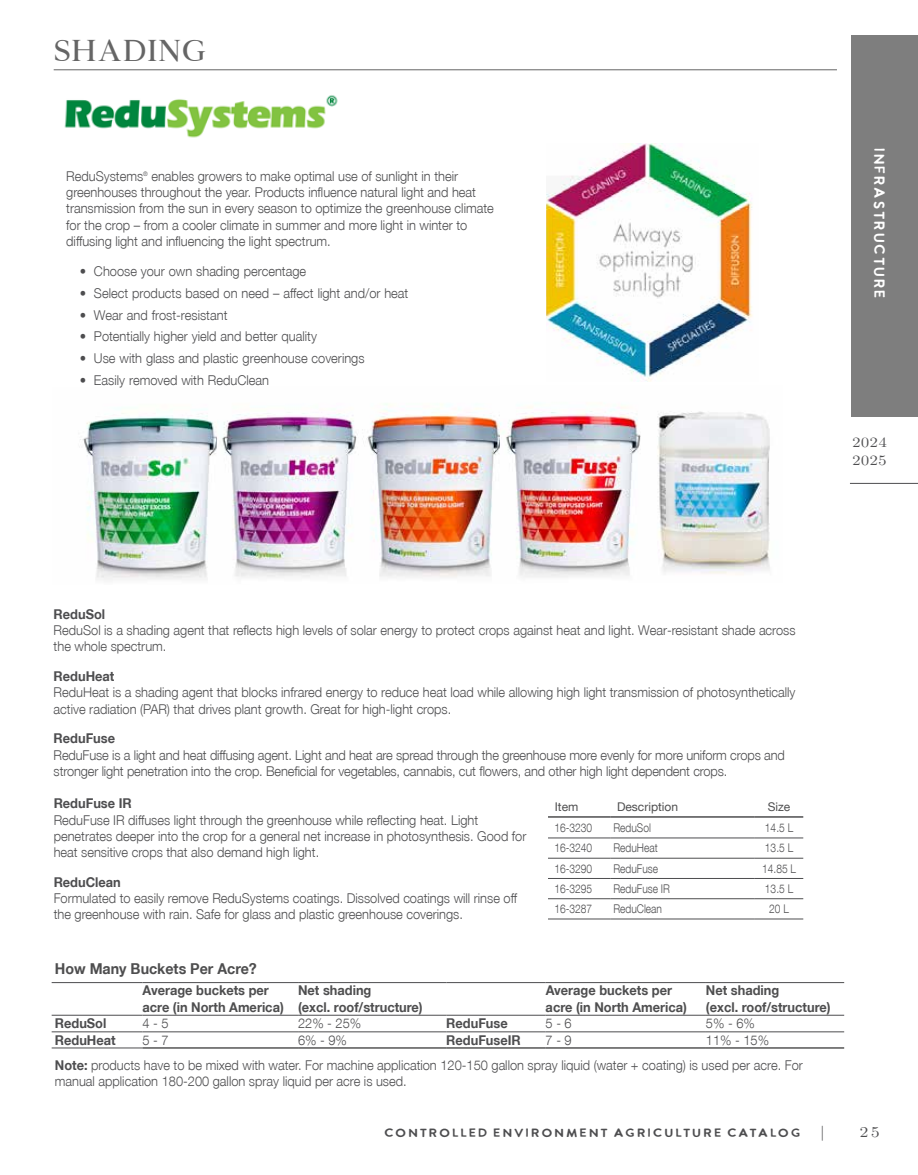
<style>
.page{position:relative;width:918px;height:1175px;background:#fff}
.page>*{position:absolute;margin:0;border:0;box-sizing:border-box;transform-origin:0 0}
.t1{font:30px "Wensley Demo";color:#656565}
.t2{font:700 15px "Helvetica Neue 75";color:#4e4e4f;scale:.95 1}
.t3{font:15px "MILKANDCLAY Regular";color:#fff}
.t4{font:15px "LM Roman Caps 10";color:#4d4d4f;scale:1.1 1}
.t5{font:14.25px/18px "LM Roman Caps 10";letter-spacing:.005em;color:#4d4d4f;scale:1.1 1}
.t6{font:300 13.5px/16.2px "Helvetica Neue 45";color:#4d4d4f;scale:.95 1}
.t7{font:700 13.5px/16.5px "Helvetica Neue 75";color:#4e4e4f;scale:.95 1}
.t8{font:700 13.5px "Helvetica Neue 75";color:#4d4d4f;scale:.95 1}
.t9{font:300 12px "Helvetica Neue 45";color:#4d4d4f;scale:.85 1}
.t10{font:12px "MILKANDCLAY Regular";letter-spacing:.03em;color:#4d4d4f;scale:1.1 1}
.t11{font:12px "Helvetica Neue 55 Roman";color:#4e4e4f}
.s1{font-family:"Helvetica Neue 75";font-weight:700}
</style>
<div class="page">
<div style="left:851px;top:35px;width:67px;height:381px;background:#7e7e7e"></div>
<hr style="left:850px;top:483px;width:68px;height:1px;background:#4d4d4f">
<hr style="left:54px;top:69px;width:783px;height:1px;background:#656565">
<img style="left:547px;top:143px;width:206px;height:238px">
<img style="left:80px;top:413px;width:137px;height:167px">
<img style="left:362px;top:404px;width:139px;height:174px">
<img style="left:222px;top:412px;width:136px;height:165px">
<img style="left:502px;top:403px;width:268px;height:174px">
<img style="left:64px;top:95px;width:274px;height:43px">
<hr style="left:548px;top:837px;width:62px;height:1px;background:#4d4d4f">
<hr style="left:610px;top:837px;width:145px;height:1px;background:#4d4d4f">
<hr style="left:755px;top:837px;width:48px;height:1px;background:#4d4d4f">
<hr style="left:548px;top:858px;width:62px;height:1px;background:#4d4d4f">
<hr style="left:610px;top:858px;width:145px;height:1px;background:#4d4d4f">
<hr style="left:755px;top:858px;width:48px;height:1px;background:#4d4d4f">
<hr style="left:548px;top:878px;width:62px;height:1px;background:#4d4d4f">
<hr style="left:610px;top:878px;width:145px;height:1px;background:#4d4d4f">
<hr style="left:755px;top:878px;width:48px;height:1px;background:#4d4d4f">
<hr style="left:548px;top:898px;width:62px;height:1px;background:#4d4d4f">
<hr style="left:610px;top:898px;width:145px;height:1px;background:#4d4d4f">
<hr style="left:755px;top:898px;width:48px;height:1px;background:#4d4d4f">
<hr style="left:548px;top:918px;width:62px;height:1px;background:#4d4d4f">
<hr style="left:610px;top:918px;width:145px;height:1px;background:#4d4d4f">
<hr style="left:755px;top:918px;width:48px;height:1px;background:#4d4d4f">
<hr style="left:548px;top:816px;width:62px;height:1px;background:#4e4e4f">
<hr style="left:610px;top:816px;width:145px;height:1px;background:#4e4e4f">
<hr style="left:755px;top:816px;width:48px;height:1px;background:#4e4e4f">
<hr style="left:52px;top:982px;width:91px;height:1px;background:#4d4d4f">
<hr style="left:143px;top:982px;width:155px;height:1px;background:#4d4d4f">
<hr style="left:298px;top:982px;width:148px;height:1px;background:#4d4d4f">
<hr style="left:446px;top:982px;width:100px;height:1px;background:#4d4d4f">
<hr style="left:546px;top:982px;width:160px;height:1px;background:#4d4d4f">
<hr style="left:706px;top:982px;width:138px;height:1px;background:#4d4d4f">
<hr style="left:52px;top:1015px;width:91px;height:1px;background:#4d4d4f">
<hr style="left:143px;top:1015px;width:155px;height:1px;background:#4d4d4f">
<hr style="left:298px;top:1015px;width:148px;height:1px;background:#4d4d4f">
<hr style="left:446px;top:1015px;width:100px;height:1px;background:#4d4d4f">
<hr style="left:546px;top:1015px;width:160px;height:1px;background:#4d4d4f">
<hr style="left:706px;top:1015px;width:138px;height:1px;background:#4d4d4f">
<hr style="left:52px;top:1031px;width:91px;height:1px;background:#4d4d4f">
<hr style="left:143px;top:1031px;width:155px;height:1px;background:#4d4d4f">
<hr style="left:298px;top:1031px;width:148px;height:1px;background:#4d4d4f">
<hr style="left:446px;top:1031px;width:100px;height:1px;background:#4d4d4f">
<hr style="left:546px;top:1031px;width:160px;height:1px;background:#4d4d4f">
<hr style="left:706px;top:1031px;width:138px;height:1px;background:#4d4d4f">
<hr style="left:52px;top:1047px;width:91px;height:1px;background:#4d4d4f">
<hr style="left:143px;top:1047px;width:155px;height:1px;background:#000">
<hr style="left:298px;top:1047px;width:148px;height:1px;background:#000">
<hr style="left:446px;top:1047px;width:100px;height:1px;background:#000">
<hr style="left:546px;top:1047px;width:160px;height:1px;background:#000">
<hr style="left:706px;top:1047px;width:138px;height:1px;background:#000">
<h1 class="t1" style="left:54px;top:36px;width:155px">SHADING</h1>
<p class="t6" style="left:66px;top:169px;width:452px">ReduSystems<sup>®</sup> enables growers to make optimal use of sunlight in their greenhouses throughout the year. Products influence natural light and heat transmission from the sun in every season to optimize the greenhouse climate for the crop – from a cooler climate in summer and more light in winter to diffusing light and influencing the light spectrum.</p>
<p class="t6" style="left:80px;top:264px;width:240px">• Choose your own shading percentage</p>
<p class="t6" style="left:80px;top:286px;width:348px">• Select products based on need – affect light and/or heat</p>
<p class="t6" style="left:80px;top:307px;width:157px">• Wear and frost-resistant</p>
<p class="t6" style="left:80px;top:329px;width:251px">• Potentially higher yield and better quality</p>
<p class="t6" style="left:80px;top:351px;width:301px">• Use with glass and plastic greenhouse coverings</p>
<p class="t6" style="left:80px;top:373px;width:201px">• Easily removed with ReduClean</p>
<p class="t3" style="left:888px;top:147px;width:153px;rotate:90deg">INFRASTRUCTURE</p>
<p class="t5" style="left:852px;top:432px;width:33px">2024<br>2025</p>
<p class="t8" style="left:54px;top:608px;width:56px">ReduSol</p>
<p class="t6" style="left:54px;top:623px;width:782px">ReduSol is a shading agent that reflects high levels of solar energy to protect crops against heat and light. Wear-resistant shade across the whole spectrum.</p>
<p class="t8" style="left:54px;top:670px;width:66px">ReduHeat</p>
<p class="t6" style="left:54px;top:685px;width:782px">ReduHeat is a shading agent that blocks infrared energy to reduce heat load while allowing high light transmission of photosynthetically active radiation (PAR) that drives plant growth. Great for high-light crops.</p>
<p class="t8" style="left:54px;top:732px;width:66px">ReduFuse</p>
<p class="t6" style="left:54px;top:747px;width:771px">ReduFuse is a light and heat diffusing agent. Light and heat are spread through the greenhouse more evenly for more uniform crops and stronger light penetration into the crop. Beneficial for vegetables, cannabis, cut flowers, and other high light dependent crops.</p>
<p class="t8" style="left:54px;top:797px;width:84px">ReduFuse IR</p>
<p class="t6" style="left:54px;top:812px;width:499px">ReduFuse IR diffuses light through the greenhouse while reflecting heat. Light penetrates deeper into the crop for a general net increase in photosynthesis. Good for heat sensitive crops that also demand high light.</p>
<p class="t8" style="left:54px;top:875px;width:72px">ReduClean</p>
<p class="t6" style="left:54px;top:890px;width:489px">Formulated to easily remove ReduSystems coatings. Dissolved coatings will rinse off the greenhouse with rain. Safe for glass and plastic greenhouse coverings.</p>
<p class="t11" style="left:555px;top:801px;width:25px">Item</p>
<p class="t11" style="left:617px;top:801px;width:63px">Description</p>
<p class="t11" style="left:768px;top:801px;width:24px">Size</p>
<p class="t9" style="left:554px;top:822px;width:46px">16-3230</p>
<p class="t9" style="left:613px;top:822px;width:46px">ReduSol</p>
<p class="t9" style="left:765px;top:822px;width:35px">14.5 L</p>
<p class="t9" style="left:554px;top:842px;width:46px">16-3240</p>
<p class="t9" style="left:613px;top:842px;width:54px">ReduHeat</p>
<p class="t9" style="left:765px;top:842px;width:35px">13.5 L</p>
<p class="t9" style="left:554px;top:863px;width:46px">16-3290</p>
<p class="t9" style="left:613px;top:863px;width:54px">ReduFuse</p>
<p class="t9" style="left:762px;top:863px;width:41px">14.85 L</p>
<p class="t9" style="left:554px;top:883px;width:46px">16-3295</p>
<p class="t9" style="left:613px;top:883px;width:68px">ReduFuse IR</p>
<p class="t9" style="left:765px;top:883px;width:35px">13.5 L</p>
<p class="t9" style="left:554px;top:903px;width:46px">16-3287</p>
<p class="t9" style="left:613px;top:903px;width:59px">ReduClean</p>
<p class="t9" style="left:769px;top:903px;width:25px">20 L</p>
<p class="t2" style="left:55px;top:961px;width:214px">How Many Buckets Per Acre?</p>
<p class="t7" style="left:143px;top:983px;width:150px">Average buckets per acre (in North America)</p>
<p class="t7" style="left:298px;top:983px;width:133px">Net shading<br>(excl. roof/structure)</p>
<p class="t7" style="left:546px;top:983px;width:150px">Average buckets per acre (in North America)</p>
<p class="t7" style="left:706px;top:983px;width:133px">Net shading<br>(excl. roof/structure)</p>
<p class="t8" style="left:55px;top:1017px;width:56px">ReduSol</p>
<p class="t6" style="left:143px;top:1016px;width:29px">4 - 5</p>
<p class="t6" style="left:298px;top:1016px;width:68px">22% - 25%</p>
<p class="t8" style="left:446px;top:1017px;width:66px">ReduFuse</p>
<p class="t6" style="left:546px;top:1016px;width:29px">5 - 6</p>
<p class="t6" style="left:706px;top:1016px;width:53px">5% - 6%</p>
<p class="t8" style="left:55px;top:1033px;width:66px">ReduHeat</p>
<p class="t6" style="left:143px;top:1032px;width:29px">5 - 7</p>
<p class="t6" style="left:298px;top:1032px;width:53px">6% - 9%</p>
<p class="t8" style="left:446px;top:1033px;width:80px">ReduFuseIR</p>
<p class="t6" style="left:546px;top:1032px;width:29px">7 - 9</p>
<p class="t6" style="left:55px;top:1028px;width:789px;line-height:25px;text-indent:651px">11% - 15%<br><span class="s1">Note:</span> products have to be mixed with water. For machine application 120-150 gallon spray liquid (water + coating) is used per acre. For</p>
<p class="t6" style="left:55px;top:1074px;width:372px">manual application 180-200 gallon spray liquid per acre is used.</p>
<p class="t10" style="left:383px;top:1126px;width:381px">CONTROLLED ENVIRONMENT AGRICULTURE CATALOG</p>
<p class="t4" style="left:820px;top:1120px;width:6px">|</p>
<p class="t4" style="left:859px;top:1120px;width:20px">25</p>
</div>
